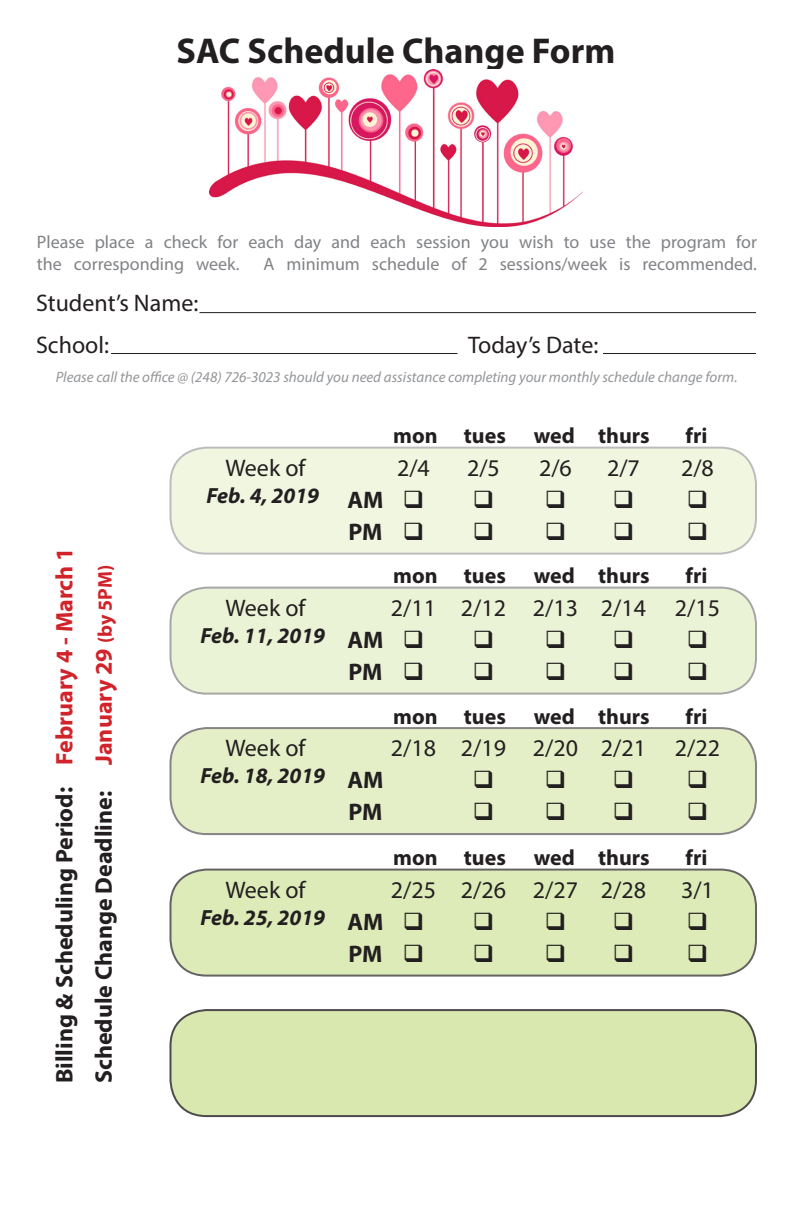
<style>
.page{position:relative;width:792px;height:1224px;background:#fff}
.page>*{position:absolute;margin:0;border:0;box-sizing:border-box;transform-origin:0 0}
.t1{font:700 36px "Myriad Pro";color:#231f20}
.t2{font:24px/42px "Myriad Pro";color:#231f20}
.t3{font:700 24px "Myriad Pro";color:#231f20}
.t4{font:700 24px "Myriad Pro";color:#d1232a}
.t5{font:700 22px "Myriad Pro";color:#231f20}
.t6{font:italic 700 22px "Myriad Pro";color:#231f20}
.t7{font:18px/22px "Myriad Pro";color:#808285}
.t8{font:italic 15px "Myriad Pro";color:#939598}
.s1{font-size:20px}
.s2{font-weight:700}
</style>
<div class="page">
<div style="left:170px;top:588px;width:586px;height:106px;background:#ebf3d6;border-radius:36px"></div>
<div style="left:169px;top:587px;width:588px;height:108px;border:2px solid #231f20;border-radius:36px"></div>
<div style="left:170px;top:728px;width:586px;height:106px;background:#e4efc7;border-radius:36px"></div>
<div style="left:169px;top:727px;width:588px;height:108px;border:2px solid #231f20;border-radius:36px"></div>
<div style="left:170px;top:870px;width:586px;height:106px;background:#ddebb8;border-radius:36px"></div>
<div style="left:169px;top:869px;width:588px;height:108px;border:2px solid #231f20;border-radius:36px"></div>
<div style="left:170px;top:448px;width:586px;height:106px;background:#f0f6e0;border-radius:36px"></div>
<div style="left:169px;top:447px;width:588px;height:108px;border:2px solid #231f20;border-radius:36px"></div>
<div style="left:170px;top:1010px;width:586px;height:106px;background:#d8e8ae;border-radius:36px"></div>
<div style="left:169px;top:1009px;width:588px;height:108px;border:2px solid #231f20;border-radius:36px"></div>
<hr style="left:200px;top:312px;width:556px;height:1px;background:#231f20">
<hr style="left:111px;top:353px;width:347px;height:1px;background:#231f20">
<hr style="left:603px;top:353px;width:153px;height:1px;background:#231f20">
<img style="left:210px;top:69px;width:372px;height:157px">
<p class="t1" style="left:177px;top:27px;width:440px">SAC Schedule Change Form</p>
<p class="t7" style="left:37px;top:231px;width:722px">Please place a check for each day and each session you wish to use the program for the corresponding week.</p>
<p class="t7" style="left:264px;top:253px;width:495px">A minimum schedule of 2 sessions/week is recommended.</p>
<p class="t2" style="left:36px;top:282px;width:164px">Student’s Name:<br>School:</p>
<p class="t2" style="left:468px;top:324px;width:132px">Today’s Date:</p>
<p class="t8" style="left:56px;top:368px;width:683px">Please call the office @ (248) 726-3023 should you need assistance completing your monthly schedule change form.</p>
<p class="t5" style="left:393px;top:421px;width:46px">mon</p>
<p class="t5" style="left:464px;top:421px;width:44px">tues</p>
<p class="t5" style="left:534px;top:421px;width:43px">wed</p>
<p class="t5" style="left:598px;top:421px;width:53px">thurs</p>
<p class="t5" style="left:686px;top:421px;width:23px">fri</p>
<p class="t4" style="left:49px;top:765px;width:219px;rotate:-90deg">February 4 - March 1</p>
<p class="t3" style="left:49px;top:1083px;width:298px;rotate:-90deg">Billing &amp; Scheduling Period:</p>
<p class="t4" style="left:88px;top:765px;width:201px;rotate:-90deg">January 29 <span class="s1">(by 5PM)</span></p>
<p class="t3" style="left:88px;top:1083px;width:294px;rotate:-90deg">Schedule Change Deadline:</p>
<p class="t2" style="left:225px;top:446px;width:82px">Week of</p>
<p class="t2" style="left:397px;top:446px;width:34px">2/4</p>
<p class="t2" style="left:467px;top:446px;width:34px">2/5</p>
<p class="t2" style="left:539px;top:446px;width:34px">2/6</p>
<p class="t2" style="left:607px;top:446px;width:34px">2/7</p>
<p class="t2" style="left:681px;top:446px;width:34px">2/8</p>
<p class="t3" style="left:347px;top:484px;width:78px">AM ❑</p>
<p class="t3" style="left:349px;top:516px;width:77px">PM ❑</p>
<p class="t6" style="left:206px;top:481px;width:114px">Feb. 4, 2019</p>
<p class="t5" style="left:393px;top:561px;width:46px">mon</p>
<p class="t5" style="left:464px;top:561px;width:44px">tues</p>
<p class="t5" style="left:534px;top:561px;width:43px">wed</p>
<p class="t5" style="left:598px;top:561px;width:53px">thurs</p>
<p class="t5" style="left:686px;top:561px;width:23px">fri</p>
<p class="t2" style="left:225px;top:586px;width:82px">Week of</p>
<p class="t2" style="left:347px;top:591px;width:374px;line-height:32px;text-indent:43px">2/11 2/12 2/13 2/14 2/15<br><span class="s2">AM</span> ❑</p>
<p class="t3" style="left:349px;top:656px;width:77px">PM ❑</p>
<p class="t6" style="left:200px;top:621px;width:126px">Feb. 11, 2019</p>
<p class="t5" style="left:393px;top:702px;width:46px">mon</p>
<p class="t5" style="left:464px;top:702px;width:44px">tues</p>
<p class="t5" style="left:534px;top:702px;width:43px">wed</p>
<p class="t5" style="left:598px;top:702px;width:53px">thurs</p>
<p class="t5" style="left:686px;top:702px;width:23px">fri</p>
<p class="t2" style="left:225px;top:727px;width:82px">Week of</p>
<p class="t2" style="left:391px;top:727px;width:331px">2/18 2/19 2/20 2/21 2/22</p>
<p class="t3" style="left:347px;top:764px;width:38px">AM</p>
<p class="t3" style="left:349px;top:796px;width:35px">PM</p>
<p class="t6" style="left:200px;top:762px;width:126px">Feb. 18, 2019</p>
<p class="t5" style="left:393px;top:843px;width:46px">mon</p>
<p class="t5" style="left:464px;top:843px;width:44px">tues</p>
<p class="t5" style="left:534px;top:843px;width:43px">wed</p>
<p class="t5" style="left:598px;top:843px;width:53px">thurs</p>
<p class="t5" style="left:686px;top:843px;width:23px">fri</p>
<p class="t2" style="left:225px;top:868px;width:82px">Week of</p>
<p class="t2" style="left:391px;top:868px;width:257px">2/25 2/26 2/27 2/28</p>
<p class="t2" style="left:681px;top:868px;width:34px">3/1</p>
<p class="t3" style="left:347px;top:906px;width:78px">AM ❑</p>
<p class="t3" style="left:349px;top:938px;width:77px">PM ❑</p>
<p class="t6" style="left:200px;top:903px;width:126px">Feb. 25, 2019</p>
</div>
